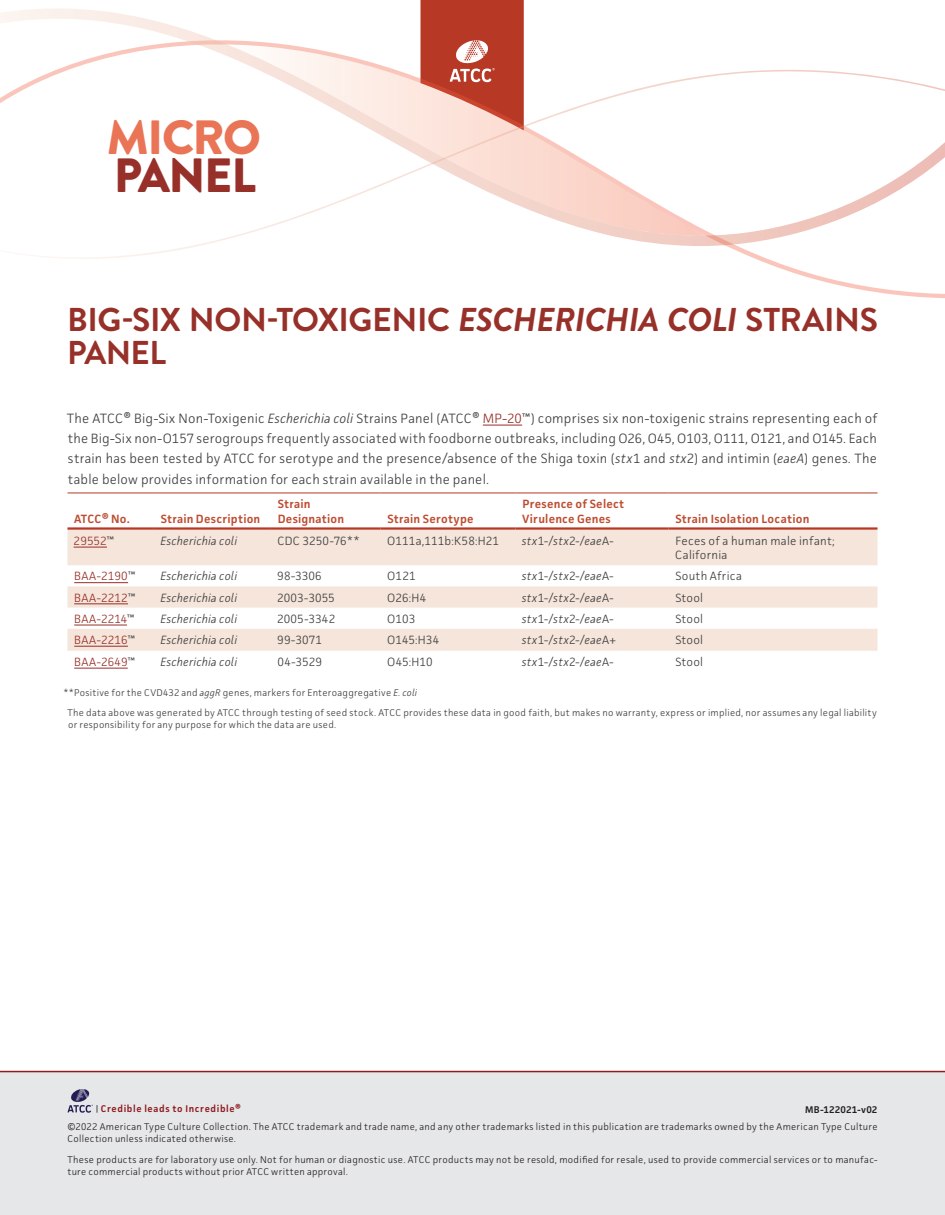
<style>
.page{position:relative;width:945px;height:1215px;background:#fff}
.page>*{position:absolute;margin:0;border:0;box-sizing:border-box;transform-origin:0 0}
.t1{font:900 48px "Brandon Grotesque";letter-spacing:-.035em;color:#ea7456}
.t2{font:900 48px "Brandon Grotesque";letter-spacing:-.03em;color:#973028}
.t3{font:700 33px/33px "Brandon Grotesque";letter-spacing:-.015em;color:#973028}
.t4{font:300 13.5px/20.2px "Facit";letter-spacing:.015em;color:#3e3e3f;text-align:justify}
.t5{font:italic 300 12px "Facit";letter-spacing:.015em;color:#3e3e3f}
.t6{font:300 12px/14.4px "Facit";letter-spacing:.015em;color:#3e3e3f}
.t7{font:600 12px/14.4px "Facit";letter-spacing:.015em;color:#bd4c30}
.t8{font:300 12px "Facit";letter-spacing:.02em;color:#973028}
.t9{font:300 9.75px/11.7px "Facit";letter-spacing:.025em;color:#231f20}
.t10{font:300 9.75px/20.7px "Facit";letter-spacing:.025em;color:#3e3e3f}
.t11{font:600 9.75px "Facit";letter-spacing:.065em;color:#8f1a1d}
.t12{font:600 9.75px "Facit";letter-spacing:.02em;color:#231f20}
.s1{font-style:italic}
.s2{color:#973028}
.s3{color:#3e3e3f}
.s4{font-style:normal}
</style>
<div class="page">
<svg style="left:0;top:8px;width:421px;height:62px"></svg>
<svg style="left:0;top:70px;width:945px;height:189px"></svg>
<hr style="left:483px;top:425px;width:39px;height:1px;background:#973028">
<svg style="left:68px;top:529px;width:810px;height:122px;fill:#f5e5db"></svg>
<hr style="left:68px;top:493px;width:86px;height:1px;background:#b73825">
<hr style="left:154px;top:493px;width:117px;height:1px;background:#b73825">
<hr style="left:271px;top:493px;width:110px;height:1px;background:#b73825">
<hr style="left:381px;top:493px;width:135px;height:1px;background:#b73825">
<hr style="left:516px;top:493px;width:153px;height:1px;background:#b73825">
<hr style="left:669px;top:493px;width:208px;height:1px;background:#b73825">
<hr style="left:68px;top:527px;width:86px;height:3px;background:#b73825">
<hr style="left:154px;top:527px;width:117px;height:3px;background:#b73825">
<hr style="left:271px;top:527px;width:110px;height:3px;background:#b73825">
<hr style="left:381px;top:527px;width:135px;height:3px;background:#b73825">
<hr style="left:516px;top:527px;width:153px;height:3px;background:#b73825">
<hr style="left:669px;top:527px;width:208px;height:3px;background:#b73825">
<hr style="left:74px;top:547px;width:33px;height:1px;background:#973028">
<hr style="left:74px;top:582px;width:54px;height:1px;background:#973028">
<hr style="left:74px;top:603px;width:54px;height:1px;background:#973028">
<hr style="left:74px;top:625px;width:53px;height:1px;background:#973028">
<hr style="left:74px;top:646px;width:54px;height:1px;background:#973028">
<hr style="left:74px;top:668px;width:54px;height:1px;background:#973028">
<div style="left:0;top:1072px;width:945px;height:143px;background:#e6e7e9"></div>
<svg style="left:67px;top:1089px;width:31px;height:24px"></svg>
<hr style="left:0;top:1071px;width:945px;height:1px;background:#8f1a1d">
<svg style="left:421px;top:0;width:103px;height:130px;background:#c86353"></svg>
<h1 class="t1" style="left:107px;top:104px;width:155px">MICRO</h1>
<h1 class="t2" style="left:114px;top:141px;width:144px">PANEL</h1>
<h2 class="t3" style="left:67px;top:303px;width:812px">BIG-SIX NON-TOXIGENIC <span class="s1">ESCHERICHIA COLI</span> STRAINS<br>PANEL</h2>
<p class="t4" style="left:67px;top:408px;width:812px">The ATCC® Big-Six Non-Toxigenic <span class="s1">Escherichia coli</span> Strains Panel (ATCC® <span class="s2">MP-20</span>™) comprises six non-toxigenic strains representing each of the Big-Six non-O157 serogroups frequently associated with foodborne outbreaks, including O26, O45, O103, O111, O121, and O145. Each strain has been tested by ATCC for serotype and the presence/absence of the Shiga toxin (<span class="s1">stx</span>1 and <span class="s1">stx</span>2) and intimin (<span class="s1">eaeA</span>) genes. The table below provides information for each strain available in the panel.</p>
<p class="t7" style="left:74px;top:511px;width:57px">ATCC® No.</p>
<p class="t7" style="left:161px;top:511px;width:101px">Strain Description</p>
<p class="t7" style="left:522px;top:497px;width:104px">Presence of Select<br>Virulence Genes</p>
<p class="t7" style="left:278px;top:497px;width:68px">Strain<br>Designation</p>
<p class="t7" style="left:676px;top:511px;width:135px">Strain Isolation Location</p>
<p class="t7" style="left:388px;top:511px;width:88px">Strain Serotype</p>
<p class="t8" style="left:74px;top:533px;width:42px">29552<span class="s3">™</span></p>
<p class="t5" style="left:160px;top:533px;width:78px">Escherichia coli</p>
<p class="t6" style="left:278px;top:533px;width:84px">CDC 3250-76**</p>
<p class="t6" style="left:387px;top:533px;width:113px">O111a,111b:K58:H21</p>
<p class="t5" style="left:522px;top:533px;width:93px">stx<span class="s4">1-/</span>stx<span class="s4">2-/</span>eae<span class="s4">A-</span></p>
<p class="t6" style="left:675px;top:533px;width:161px">Feces of a human male infant;<br>California</p>
<p class="t8" style="left:74px;top:569px;width:63px">BAA-2190<span class="s3">™</span></p>
<p class="t5" style="left:160px;top:569px;width:78px">Escherichia coli</p>
<p class="t6" style="left:277px;top:569px;width:46px">98-3306</p>
<p class="t6" style="left:387px;top:569px;width:30px">O121</p>
<p class="t5" style="left:522px;top:569px;width:93px">stx<span class="s4">1-/</span>stx<span class="s4">2-/</span>eae<span class="s4">A-</span></p>
<p class="t6" style="left:675px;top:569px;width:68px">South Africa</p>
<p class="t8" style="left:74px;top:590px;width:63px">BAA-2212<span class="s3">™</span></p>
<p class="t5" style="left:160px;top:590px;width:78px">Escherichia coli</p>
<p class="t6" style="left:277px;top:590px;width:59px">2003-3055</p>
<p class="t6" style="left:387px;top:590px;width:40px">O26:H4</p>
<p class="t5" style="left:522px;top:590px;width:93px">stx<span class="s4">1-/</span>stx<span class="s4">2-/</span>eae<span class="s4">A-</span></p>
<p class="t6" style="left:675px;top:590px;width:29px">Stool</p>
<p class="t8" style="left:74px;top:611px;width:62px">BAA-2214<span class="s3">™</span></p>
<p class="t5" style="left:160px;top:611px;width:78px">Escherichia coli</p>
<p class="t6" style="left:277px;top:611px;width:60px">2005-3342</p>
<p class="t6" style="left:387px;top:611px;width:29px">O103</p>
<p class="t5" style="left:522px;top:611px;width:93px">stx<span class="s4">1-/</span>stx<span class="s4">2-/</span>eae<span class="s4">A-</span></p>
<p class="t6" style="left:675px;top:611px;width:29px">Stool</p>
<p class="t8" style="left:74px;top:632px;width:63px">BAA-2216<span class="s3">™</span></p>
<p class="t5" style="left:160px;top:632px;width:78px">Escherichia coli</p>
<p class="t6" style="left:277px;top:632px;width:46px">99-3071</p>
<p class="t6" style="left:387px;top:632px;width:53px">O145:H34</p>
<p class="t5" style="left:522px;top:632px;width:96px">stx<span class="s4">1-/</span>stx<span class="s4">2-/</span>eae<span class="s4">A+</span></p>
<p class="t6" style="left:675px;top:632px;width:29px">Stool</p>
<p class="t8" style="left:74px;top:654px;width:62px">BAA-2649<span class="s3">™</span></p>
<p class="t5" style="left:160px;top:654px;width:78px">Escherichia coli</p>
<p class="t6" style="left:278px;top:654px;width:46px">04-3529</p>
<p class="t6" style="left:387px;top:654px;width:47px">O45:H10</p>
<p class="t5" style="left:522px;top:654px;width:93px">stx<span class="s4">1-/</span>stx<span class="s4">2-/</span>eae<span class="s4">A-</span></p>
<p class="t6" style="left:675px;top:654px;width:29px">Stool</p>
<p class="t10" style="left:67px;top:682px;width:811px;text-indent:-4px">**Positive for the CVD432 and <span class="s1">aggR</span> genes, markers for Enteroaggregative <span class="s1">E. coli<br></span>The data above was generated by ATCC through testing of seed stock. ATCC provides these data in good faith, but makes no warranty, express or implied, nor assumes any legal liability</p>
<p class="t10" style="left:68px;top:714px;width:270px">or responsibility for any purpose for which the data are used.</p>
<p class="t11" style="left:101px;top:1103px;width:141px">Credible leads to Incredible®</p>
<p class="t12" style="left:805px;top:1103px;width:74px">MB-122021-v02</p>
<p class="t9" style="left:68px;top:1121px;width:812px">©2022 American Type Culture Collection. The ATCC trademark and trade name, and any other trademarks listed in this publication are trademarks owned by the American Type Culture<br>Collection unless indicated otherwise.</p>
<p class="t9" style="left:68px;top:1153px;width:811px">These products are for laboratory use only. Not for human or diagnostic use. ATCC products may not be resold, modified for resale, used to provide commercial services or to manufac&shy;ture commercial products without prior ATCC written approval.</p>
</div>
